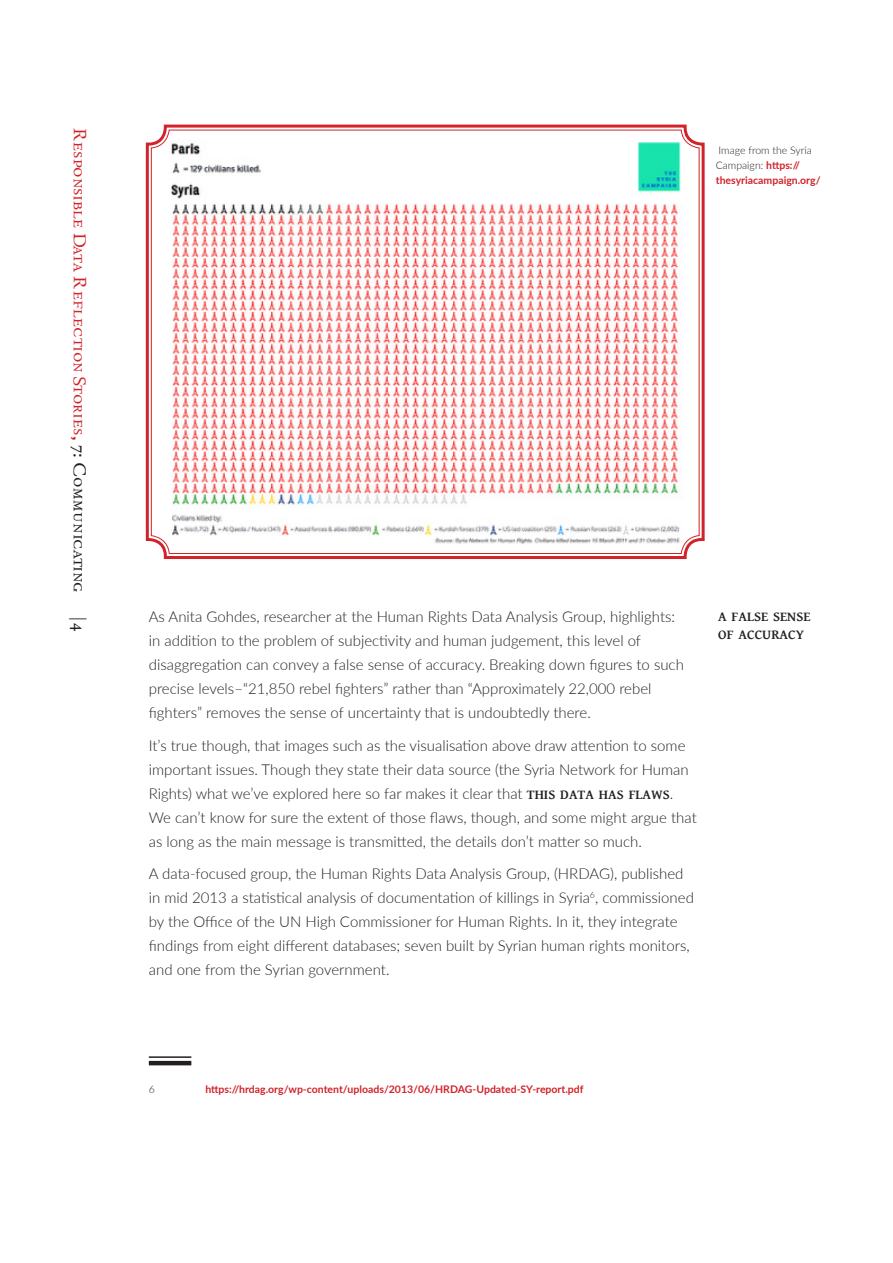
<style>
.page{position:relative;width:893px;height:1263px;background:#fff}
.page>*{position:absolute;margin:0;border:0;box-sizing:border-box;transform-origin:0 0}
.toc_p{font:19.5px "Griffos S Caps Font";letter-spacing:-.01em;color:#d1232a}
.t1{font:300 15px/24px "Lato";color:#231f20}
.t2{font:700 13.65px/18px "Gentium Basic";color:#231f20}
.footnotes{font:700 10.5px/15px "Lato";color:#d1232a}
.footnotes-2{font:300 10.5px "Lato";color:#231f20}
.s1{color:#231f20}
.s2{font-weight:300;color:#231f20}
.s3{font-family:"Gentium Basic";font-weight:700;font-size:13.65px}
</style>
<div class="page">
<hr style="left:149px;top:1056px;width:42px;height:2px;background:#231f20">
<hr style="left:149px;top:1061px;width:42px;height:4px;background:#231f20">
<svg style="left:145px;top:124px;width:560px;height:435px"></svg>
<p class="toc_p" style="left:90px;top:128px;width:506px;rotate:90deg">Responsible Data Reflection Stories, <span class="s1">7: Communicating |4</span></p>
<p class="footnotes" style="left:716px;top:142px;width:106px"><span class="s2">Image from the Syria<br>Campaign:</span> https:// thesyriacampaign.org/</p>
<p class="t1" style="left:149px;top:604px;width:537px">As Anita Gohdes, researcher at the Human Rights Data Analysis Group, highlights: in addition to the problem of subjectivity and human judgement, this level of disaggregation can convey a false sense of accuracy. Breaking down figures to such precise levels–“21,850 rebel fighters” rather than “Approximately 22,000 rebel fighters” removes the sense of uncertainty that is undoubtedly there.</p>
<p class="t1" style="left:149px;top:733px;width:549px">It’s true though, that images such as the visualisation above draw attention to some important issues. Though they state their data source (the Syria Network for Human Rights) what we’ve explored here so far makes it clear that <span class="s3">THIS DATA HAS FLAWS</span>.<br>We can’t know for sure the extent of those flaws, though, and some might argue that as long as the main message is transmitted, the details don’t matter so much.</p>
<p class="t1" style="left:149px;top:861px;width:547px">A data-focused group, the Human Rights Data Analysis Group, (HRDAG), published in mid 2013 a statistical analysis of documentation of killings in Syria<sup>6</sup>, commissioned by the Office of the UN High Commissioner for Human Rights. In it, they integrate findings from eight different databases; seven built by Syrian human rights monitors, and one from the Syrian government.</p>
<p class="t2" style="left:718px;top:607px;width:94px">A FALSE SENSE<br>OF ACCURACY</p>
<p class="footnotes-2" style="left:149px;top:1082px;width:8px">6</p>
<p class="footnotes" style="left:205px;top:1081px;width:380px">https://hrdag.org/wp-content/uploads/2013/06/HRDAG-Updated-SY-report.pdf</p>
</div>
